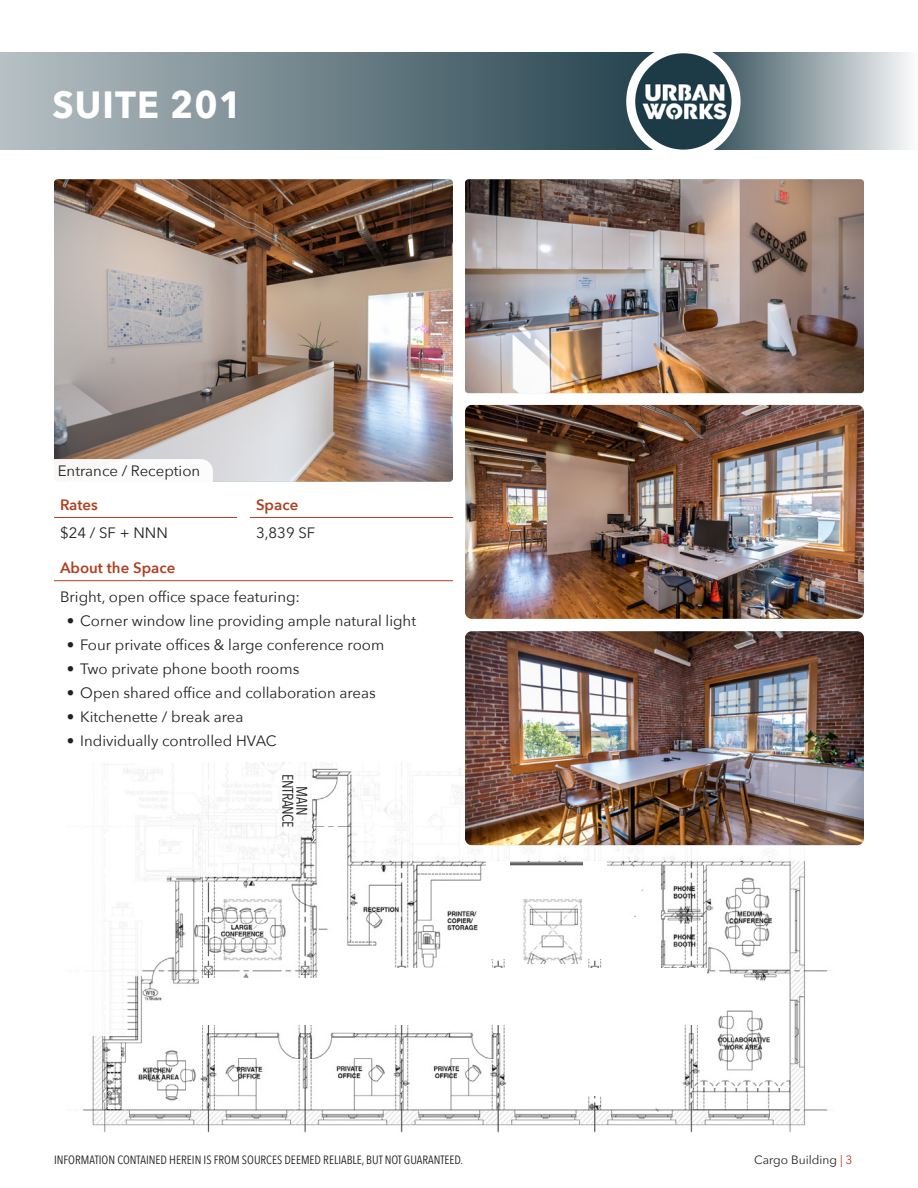
<style>
.page{position:relative;width:918px;height:1188px;background:#fff}
.page>*{position:absolute;margin:0;border:0;box-sizing:border-box;transform-origin:0 0}
._3-PAGE_HEADER{font:700 37.8px "Avenir Next";letter-spacing:.03em;color:#fff;scale:.95 1}
.t1{font:15.3px "Avenir Next Condensed";letter-spacing:-.03em;color:#231f20}
._6-BODY_TEXT{font:15px "Avenir Next";color:#231f20}
._4-SECTION_HEADER{font:600 15px "Avenir Next";color:#af4022}
._7-CAPTIONS{font:15px "Avenir Next";color:#231f20}
.t2{font:12px "Avenir Next Condensed";color:#231f20}
.t3{font:12px "Avenir Next";color:#231f20}
.s1{color:#af4022}
</style>
<div class="page">
<div style="left:0;top:53px;width:697px;height:97px;background:linear-gradient(to right,#b7c1c5,#1b3a46)"></div>
<svg style="left:733px;top:53px;width:176px;height:97px"></svg>
<img style="left:636px;top:53px;width:97px;height:97px">
<div style="left:626px;top:44px;width:115px;height:115px;border:9px solid #fff;border-radius:50%"></div>
<img style="left:54px;top:179px;width:399px;height:303px">
<img style="left:465px;top:179px;width:399px;height:214px">
<img style="left:465px;top:405px;width:399px;height:214px">
<svg style="left:54px;top:459px;width:159px;height:23px"></svg>
<hr style="left:54px;top:517px;width:196px;height:1px;background:#b04325">
<hr style="left:250px;top:517px;width:203px;height:1px;background:#b04325">
<hr style="left:54px;top:580px;width:196px;height:1px;background:#b04325">
<hr style="left:250px;top:580px;width:203px;height:1px;background:#b04325">
<img style="left:83px;top:762px;width:767px;height:371px">
<div style="left:238px;top:489px;width:12px;height:48px;background:#fff"></div>
<div style="left:199px;top:978px;width:122px;height:47px;background:#fff"></div>
<div style="left:487px;top:861px;width:23px;height:97px;background:#fff"></div>
<div style="left:446px;top:961px;width:45px;height:8px;background:#fff"></div>
<div style="left:602px;top:955px;width:58px;height:13px;background:#fff"></div>
<div style="left:507px;top:964px;width:81px;height:6px;background:#fff"></div>
<div style="left:584px;top:861px;width:23px;height:97px;background:#fff"></div>
<div style="left:318px;top:955px;width:75px;height:23px;background:#fff"></div>
<div style="left:389px;top:969px;width:317px;height:56px;background:#fff"></div>
<div style="left:510px;top:1017px;width:170px;height:79px;background:#fff"></div>
<img style="left:465px;top:631px;width:399px;height:214px">
<p class="_3-PAGE_HEADER" style="left:52px;top:72px;width:201px">SUITE 201</p>
<p class="_7-CAPTIONS" style="left:58px;top:459px;width:144px">Entrance / Reception</p>
<p class="_4-SECTION_HEADER" style="left:60px;top:492px;width:39px">Rates</p>
<p class="_4-SECTION_HEADER" style="left:256px;top:492px;width:44px">Space</p>
<p class="_6-BODY_TEXT" style="left:60px;top:521px;width:109px">$24 / SF + NNN</p>
<p class="_6-BODY_TEXT" style="left:256px;top:521px;width:61px">3,839 SF</p>
<p class="_4-SECTION_HEADER" style="left:60px;top:555px;width:117px">About the Space</p>
<p class="_6-BODY_TEXT" style="left:60px;top:584px;width:242px">Bright, open office space featuring:</p>
<p class="_6-BODY_TEXT" style="left:67px;top:608px;width:351px">• Corner window line providing ample natural light</p>
<p class="_6-BODY_TEXT" style="left:67px;top:632px;width:319px">• Four private offices &amp; large conference room</p>
<p class="_6-BODY_TEXT" style="left:67px;top:656px;width:234px">• Two private phone booth rooms</p>
<p class="_6-BODY_TEXT" style="left:67px;top:680px;width:311px">• Open shared office and collaboration areas</p>
<p class="_6-BODY_TEXT" style="left:67px;top:704px;width:178px">• Kitchenette / break area</p>
<p class="_6-BODY_TEXT" style="left:67px;top:728px;width:211px">• Individually controlled HVAC</p>
<p class="t1" style="left:315px;top:786px;width:30px;rotate:90deg">MAIN</p>
<p class="t1" style="left:301px;top:774px;width:55px;rotate:90deg">ENTRANCE</p>
<p class="t2" style="left:54px;top:1150px;width:411px">INFORMATION CONTAINED HEREIN IS FROM SOURCES DEEMED RELIABLE, BUT NOT GUARANTEED.</p>
<p class="t3" style="left:754px;top:1150px;width:100px">Cargo Building <span class="s1">| 3</span></p>
</div>
